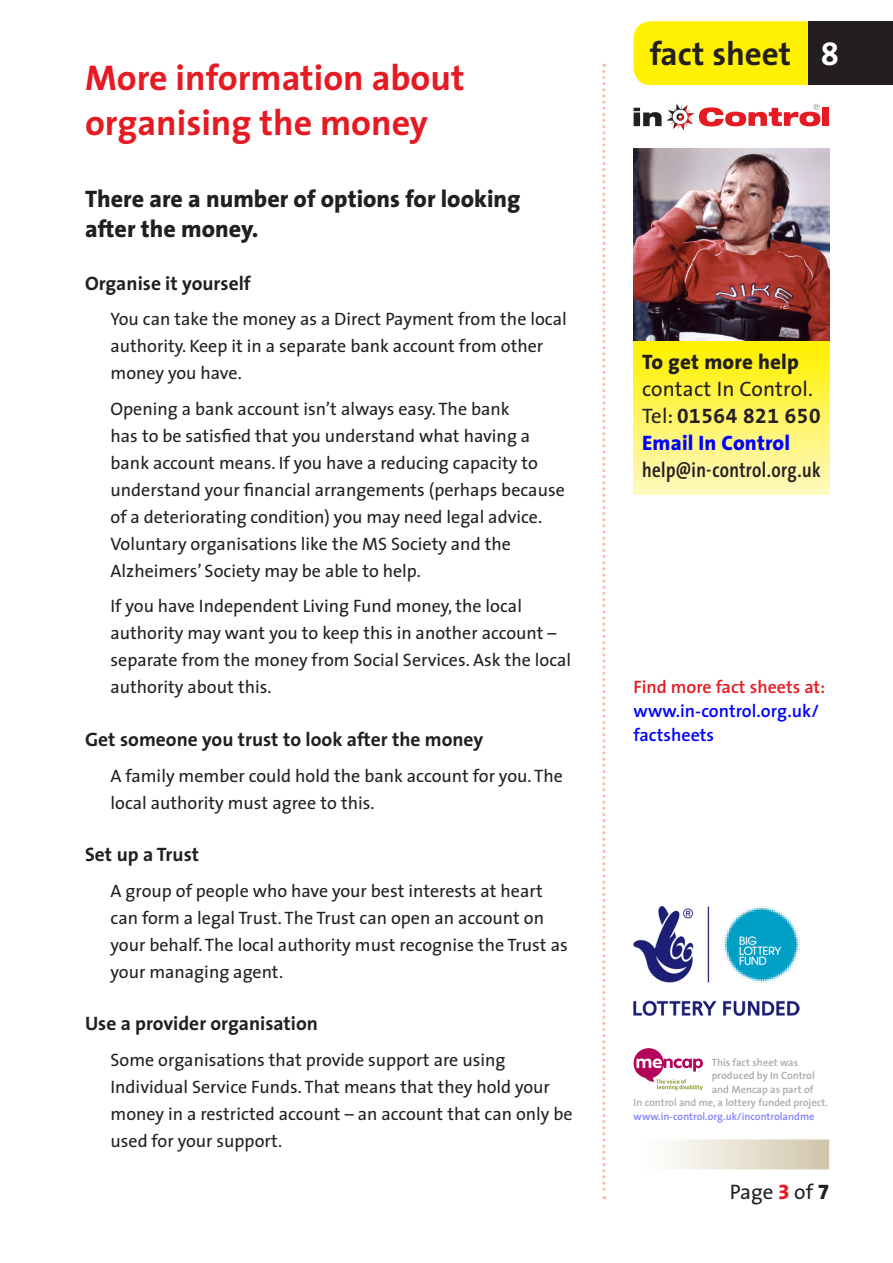
<style>
.page{position:relative;width:893px;height:1263px;background:#fff}
.page>*{position:absolute;margin:0;border:0;box-sizing:border-box;transform-origin:0 0}
.t1{font:700 36px/45px "The Sans";color:#e51a23}
.t2{font:700 33px "The Sans";color:#231f20}
.t3{font:800 24px/30px "The Sans";color:#231f20}
.t4{font:21px "The Sans";color:#231f20}
.t5{font:600 21px "The Sans Cd OF6";letter-spacing:.02em;color:#231f20}
.t6{font:21px "The Sans Bold Expert";letter-spacing:.03em;color:#231f20}
.t7{font:800 21px "The Sans";letter-spacing:.01em;color:#00f}
.t8{font:800 21px "The Sans";letter-spacing:.01em;color:#231f20}
.t9{font:700 19.5px "The Sans";color:#231f20}
.t10{font:18px/27px "The Sans";color:#231f20}
.t11{font:600 18px/24px "The Sans";color:#00f}
.t12{font:600 18px "The Sans";color:#e51a23}
.t13{font:600 10.5px "The Sans";color:#a8a9ad}
.t14{font:600 10.5px "The Sans";color:#8080ff}
.s1{font-family:"The Sans Bold Expert";font-weight:400;color:#fff}
.s2{font-family:"The Sans"}
.s3{font-family:"The Sans Extra Bold Expert";color:#e51a23}
.s4{font-family:"The Sans Extra Bold Expert"}
</style>
<div class="page">
<svg style="left:602px;top:64px;width:3px;height:1135px"></svg>
<div style="left:634px;top:21px;width:174px;height:64px;background:#fff101"></div>
<div style="left:650px;top:41px;width:142px;height:24px;background:#fff101"></div>
<div style="left:808px;top:21px;width:85px;height:64px;background:#231f20"></div>
<div style="left:823px;top:107px;width:6px;height:19px;background:#e51a23"></div>
<svg style="left:634px;top:104px;width:186px;height:26px"></svg>
<img style="left:634px;top:149px;width:195px;height:192px">
<div style="left:634px;top:341px;width:195px;height:153px;background:linear-gradient(to bottom,#fff000,#fff8c3)"></div>
<div style="left:634px;top:1139px;width:195px;height:30px;background:linear-gradient(to right,#fff,#d2c7ab)"></div>
<svg style="left:634px;top:1048px;width:69px;height:42px"></svg>
<img style="left:634px;top:907px;width:166px;height:109px">
<h1 class="t1" style="left:85px;top:54px;width:381px">More information about organising the money</h1>
<h3 class="t3" style="left:85px;top:184px;width:437px">There are a number of options for looking after the money.</h3>
<p class="t9" style="left:85px;top:267px;width:167px">Organise it yourself</p>
<p class="t10" style="left:111px;top:305px;width:458px">You can take the money as a Direct Payment from the local authority. Keep it in a separate bank account from other money you have.</p>
<p class="t10" style="left:111px;top:395px;width:456px">Opening a bank account isn’t always easy. The bank<br>has to be satisfied that you understand what having a bank account means. If you have a reducing capacity to understand your financial arrangements (perhaps because of a deteriorating condition) you may need legal advice.<br>Voluntary organisations like the MS Society and the Alzheimers’ Society may be able to help.</p>
<p class="t10" style="left:111px;top:592px;width:462px">If you have Independent Living Fund money, the local authority may want you to keep this in another account – separate from the money from Social Services. Ask the local authority about this.</p>
<p class="t9" style="left:85px;top:723px;width:400px">Get someone you trust to look after the money</p>
<p class="t10" style="left:111px;top:761px;width:454px">A family member could hold the bank account for you. The local authority must agree to this.</p>
<p class="t9" style="left:85px;top:838px;width:116px">Set up a Trust</p>
<p class="t10" style="left:111px;top:876px;width:459px">A group of people who have your best interests at heart can form a legal Trust. The Trust can open an account on your behalf. The local authority must recognise the Trust as your managing agent.</p>
<p class="t9" style="left:85px;top:1007px;width:234px">Use a provider organisation</p>
<p class="t10" style="left:111px;top:1045px;width:464px">Some organisations that provide support are using Individual Service Funds. That means that they hold your money in a restricted account – an account that can only be used for your support.</p>
<h2 class="t2" style="left:650px;top:26px;width:191px">fact sheet <span class="s1">8</span></h2>
<p class="t8" style="left:642px;top:344px;width:158px">To get more help</p>
<p class="t4" style="left:642px;top:372px;width:172px">contact In Control.</p>
<p class="t6" style="left:642px;top:399px;width:180px"><span class="s2">Tel:</span> 01564 821 650</p>
<p class="t7" style="left:642px;top:425px;width:150px">Email In Control</p>
<p class="t5" style="left:642px;top:460px;width:180px">help@in-control.org.uk</p>
<p class="t12" style="left:634px;top:672px;width:193px">Find more fact sheets at:</p>
<p class="t11" style="left:634px;top:699px;width:187px">www.in-control.org.uk/ factsheets</p>
<p class="t13" style="left:712px;top:1053px;width:88px">This fact sheet was</p>
<p class="t13" style="left:712px;top:1067px;width:105px">produced by In Control</p>
<p class="t13" style="left:712px;top:1080px;width:103px">and Mencap as part of</p>
<p class="t13" style="left:634px;top:1094px;width:196px">In control and me, a lottery funded project.</p>
<p class="t14" style="left:634px;top:1107px;width:182px">www.in-control.org.uk/incontrolandme</p>
<p class="t4" style="left:730px;top:1174px;width:101px">Page <span class="s3">3</span> of <span class="s4">7</span></p>
</div>
